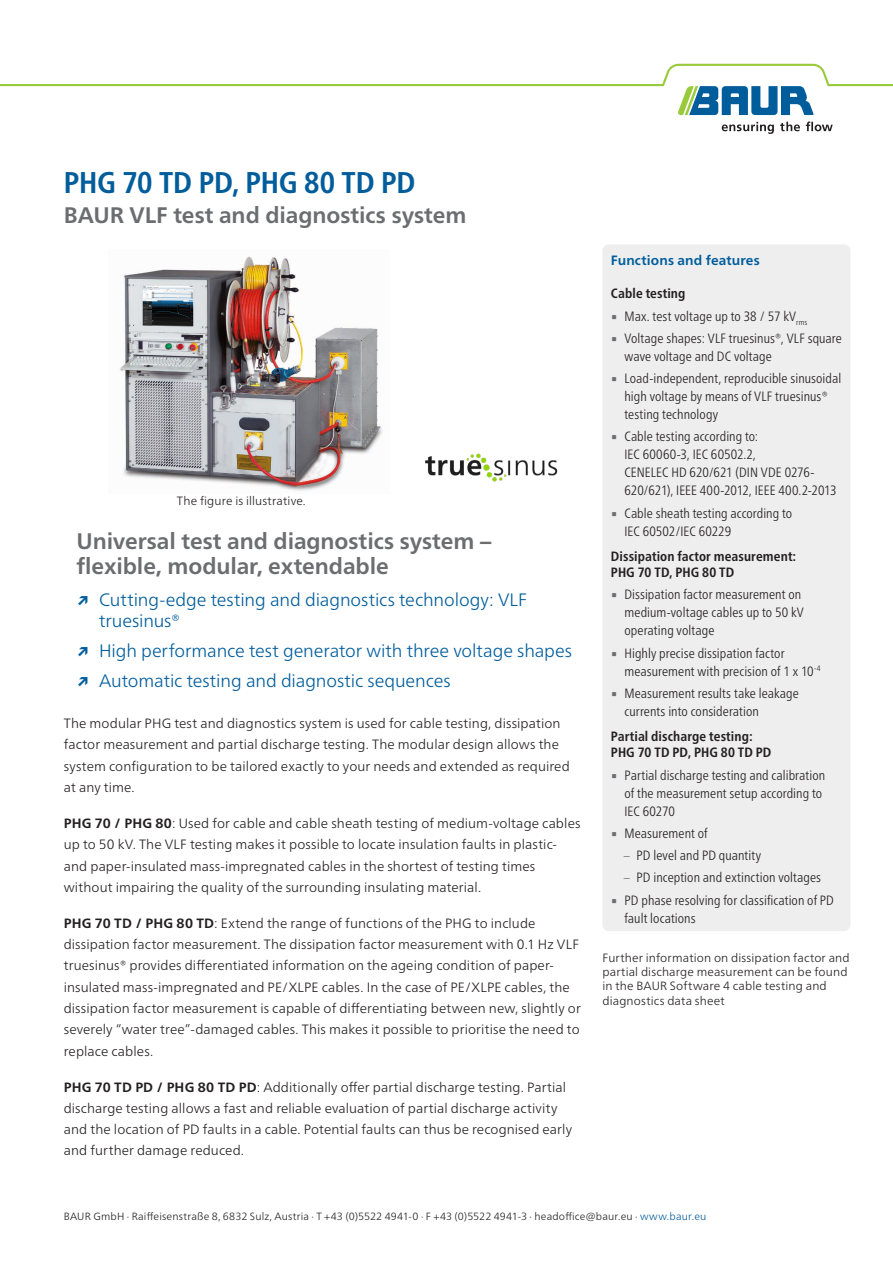
<style>
.page{position:relative;width:893px;height:1263px;background:#fff}
.page>*{position:absolute;margin:0;border:0;box-sizing:border-box;transform-origin:0 0}
.DB_-_Titel_Produktna{font:700 condensed 30px "Frutiger Neue LTW1 G";letter-spacing:-.01em;color:#005d9c}
.DB_-_Aufzählung_USP{font:700 22.5px/25.5px "Frutiger Neue LTW1 G";letter-spacing:-.005em;color:#6c6d70}
.DB_-_Titel_Produktbe{font:700 22.5px "Frutiger Neue LTW1 G";color:#6c6d70}
.t1{font:300 18px/21.3px "Frutiger Neue LTW1 G";letter-spacing:-.005em;color:#005d9c}
.DB___Fließtext{font:300 13.5px/21.3px "Frutiger Neue LTW1 G";letter-spacing:.005em;color:#231f20}
.t2{font:300 condensed 13.5px/18px "Frutiger Neue LTW1 G";letter-spacing:.005em;color:#231f20}
.DB_-_Condensed_Unter{font:700 condensed 13.5px/16.5px "Frutiger Neue LTW1 G";letter-spacing:.01em;color:#231f20}
.DB_-_Condensed_Übers{font:700 13.5px "Frutiger Neue LTW1 G";letter-spacing:.01em;color:#005d9c}
.DB_-_Fußnote_linksbü{font:300 12px/14.4px "Frutiger Neue LTW1 G";letter-spacing:.01em;color:#231f20}
.Text_Legende_zentrie{font:300 12px "Frutiger Neue LTW1 G";letter-spacing:.01em;color:#231f20}
.DB_-_Fußnote{font:300 10.5px "Frutiger Neue LTW1 G";letter-spacing:.015em;color:#231f20}
.s1{font-weight:700}
.s2{font-family:"Lucida Sans Unicode";font-weight:400;font-stretch:normal;color:#6c6d70}
.s3{color:#6c6d70}
.s4{color:#005d9c}
</style>
<div class="page">
<svg style="left:722px;top:122px;width:52px;height:12px"></svg>
<svg style="left:780px;top:122px;width:20px;height:9px"></svg>
<svg style="left:806px;top:122px;width:27px;height:9px"></svg>
<svg style="left:0;top:64px;width:893px;height:51px"></svg>
<div style="left:602px;top:244px;width:248px;height:687px;background:#eeeeef;border-radius:6px"></div>
<img style="left:118px;top:256px;width:264px;height:235px">
<img style="left:425px;top:453px;width:133px;height:29px">
<p class="DB_-_Titel_Produktna" style="left:64px;top:160px;width:353px">PHG 70 TD PD, PHG 80 TD PD</p>
<p class="DB_-_Titel_Produktbe" style="left:64px;top:199px;width:404px">BAUR VLF test and diagnostics system</p>
<p class="Text_Legende_zentrie" style="left:177px;top:492px;width:130px">The figure is illustrative.</p>
<p class="DB_-_Aufzählung_USP" style="left:77px;top:526px;width:416px">Universal test and diagnostics system – flexible, modular, extendable</p>
<p class="t1" style="left:99px;top:588px;width:429px;text-indent:-22px"><span class="s1">↗</span> Cutting-edge testing and diagnostics technology: VLF truesinus®</p>
<p class="t1" style="left:77px;top:639px;width:497px"><span class="s1">↗</span> High performance test generator with three voltage shapes</p>
<p class="t1" style="left:77px;top:669px;width:376px"><span class="s1">↗</span> Automatic testing and diagnostic sequences</p>
<p class="DB___Fließtext" style="left:64px;top:712px;width:508px">The modular PHG test and diagnostics system is used for cable testing, dissipation factor measurement and partial discharge testing. The modular design allows the system configuration to be tailored exactly to your needs and extended as required at any time.</p>
<p class="DB___Fließtext" style="left:64px;top:812px;width:518px"><span class="s1">PHG 70 / PHG 80</span>: Used for cable and cable sheath testing of medium-voltage cables up to 50 kV. The VLF testing makes it possible to locate insulation faults in plastic&shy;and paper-insulated mass-impregnated cables in the shortest of testing times without impairing the quality of the surrounding insulating material.</p>
<p class="DB___Fließtext" style="left:64px;top:912px;width:518px"><span class="s1">PHG 70 TD / PHG 80 TD</span>: Extend the range of functions of the PHG to include dissipation factor measurement. The dissipation factor measurement with 0.1 Hz VLF truesinus® provides differentiated information on the ageing condition of paper&shy;insulated mass-impregnated and PE/XLPE cables. In the case of PE/XLPE cables, the dissipation factor measurement is capable of differentiating between new, slightly or severely “water tree”-damaged cables. This makes it possible to prioritise the need to replace cables.</p>
<p class="DB___Fließtext" style="left:64px;top:1075px;width:510px"><span class="s1">PHG 70 TD PD / PHG 80 TD PD</span>: Additionally offer partial discharge testing. Partial discharge testing allows a fast and reliable evaluation of partial discharge activity and the location of PD faults in a cable. Potential faults can thus be recognised early and further damage reduced.</p>
<p class="DB_-_Condensed_Übers" style="left:611px;top:250px;width:150px">Functions and features</p>
<p class="DB_-_Condensed_Unter" style="left:611px;top:284px;width:76px">Cable testing</p>
<p class="t2" style="left:611px;top:306px;width:198px"><span class="s2">▪</span> Max. test voltage up to 38 / 57 kV<sub>rms</sub></p>
<p class="t2" style="left:624px;top:328px;width:219px;text-indent:-14px"><span class="s2">▪</span> Voltage shapes: VLF truesinus®, VLF square wave voltage and DC voltage</p>
<p class="t2" style="left:624px;top:368px;width:218px;text-indent:-14px"><span class="s2">▪</span> Load-independent, reproducible sinusoidal high voltage by means of VLF truesinus® testing technology</p>
<p class="t2" style="left:624px;top:426px;width:214px;text-indent:-14px"><span class="s2">▪</span> Cable testing according to:<br>IEC 60060-3, IEC 60502.2,<br>CENELEC HD 620/621 (DIN VDE 0276-<br>620/621), IEEE 400-2012, IEEE 400.2-2013</p>
<p class="t2" style="left:624px;top:503px;width:169px;text-indent:-14px"><span class="s2">▪</span> Cable sheath testing according to<br>IEC 60502/IEC 60229</p>
<p class="DB_-_Condensed_Unter" style="left:611px;top:546px;width:187px">Dissipation factor measurement:<br>PHG 70 TD, PHG 80 TD</p>
<p class="t2" style="left:624px;top:584px;width:181px;text-indent:-14px"><span class="s2">▪</span> Dissipation factor measurement on medium-voltage cables up to 50 kV operating voltage</p>
<p class="t2" style="left:624px;top:643px;width:198px;text-indent:-14px"><span class="s2">▪</span> Highly precise dissipation factor measurement with precision of 1 x 10<sup>-4</sup></p>
<p class="t2" style="left:624px;top:683px;width:176px;text-indent:-14px"><span class="s2">▪</span> Measurement results take leakage currents into consideration</p>
<p class="DB_-_Condensed_Unter" style="left:611px;top:727px;width:162px">Partial discharge testing:<br>PHG 70 TD PD, PHG 80 TD PD</p>
<p class="t2" style="left:624px;top:765px;width:202px;text-indent:-14px"><span class="s2">▪</span> Partial discharge testing and calibration of the measurement setup according to<br>IEC 60270</p>
<p class="t2" style="left:611px;top:823px;width:98px"><span class="s2">▪</span> Measurement of</p>
<p class="t2" style="left:624px;top:845px;width:139px"><span class="s3">–</span> PD level and PD quantity</p>
<p class="t2" style="left:624px;top:867px;width:199px"><span class="s3">–</span> PD inception and extinction voltages</p>
<p class="t2" style="left:624px;top:890px;width:211px;text-indent:-14px"><span class="s2">▪</span> PD phase resolving for classification of PD fault locations</p>
<p class="DB_-_Fußnote_linksbü" style="left:602px;top:949px;width:249px">Further information on dissipation factor and partial discharge measurement can be found in the BAUR Software 4 cable testing and diagnostics data sheet</p>
<p class="DB_-_Fußnote" style="left:64px;top:1208px;width:644px">BAUR GmbH · Raiffeisenstraße 8, 6832 Sulz, Austria · T +43 (0)5522 4941-0 · F +43 (0)5522 4941-3 · headoffice@baur.eu · <span class="s4">www.baur.eu</span></p>
</div>
